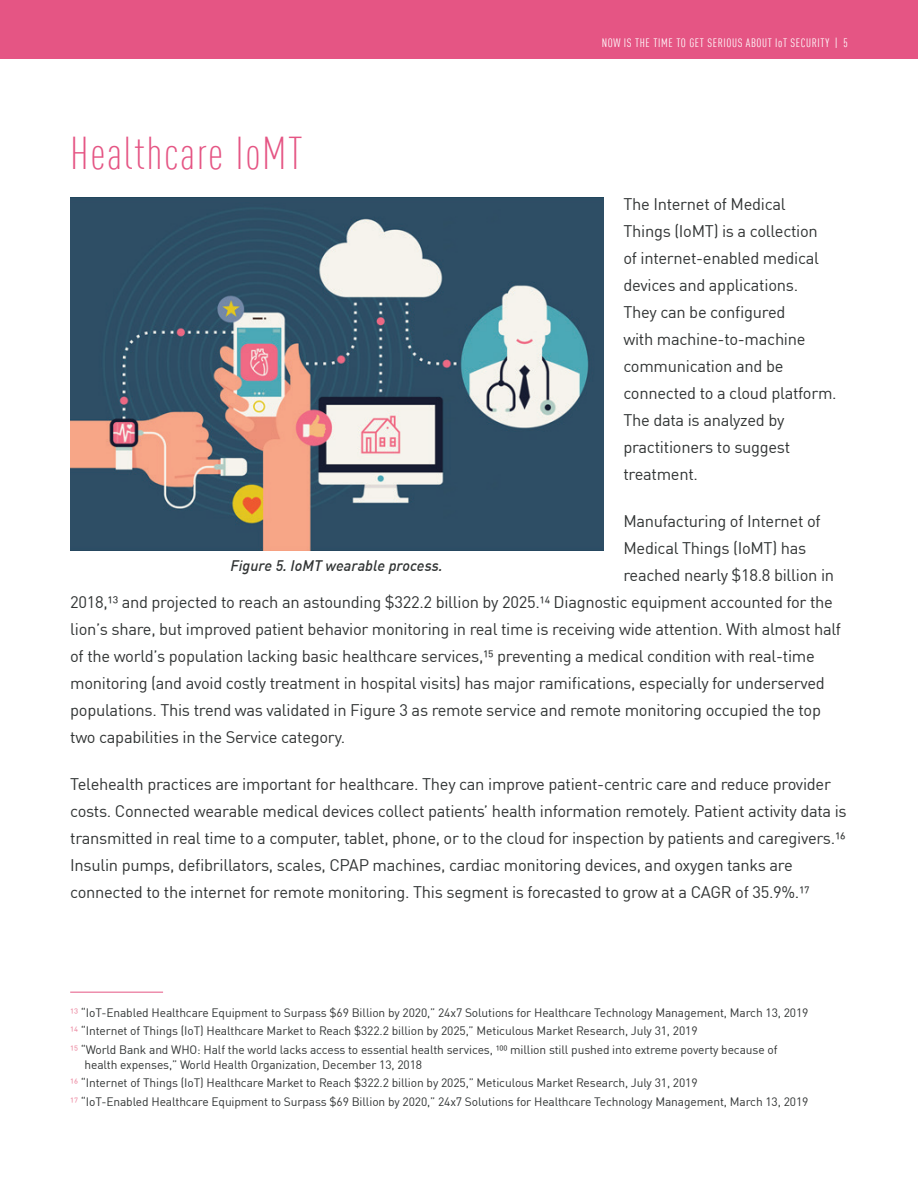
<style>
.page{position:relative;width:918px;height:1188px;background:#fff}
.page>*{position:absolute;margin:0;border:0;box-sizing:border-box;transform-origin:0 0}
.t1{font:300 condensed 45px "DIN Pro";letter-spacing:.035em;color:#e55584}
.t2{font:16.5px/27px "DIN Pro";letter-spacing:-.02em;color:#313434}
.t3{font:italic 500 15px "DIN Pro";color:#313434}
.t4{font:12px/18.8px "DIN Pro";letter-spacing:-.01em;color:#313434}
.t5{font:condensed 12px "DIN Pro";letter-spacing:.05em;color:#fff}
.s1{color:#ec8aa2}
</style>
<div class="page">
<div style="left:0;top:0;width:918px;height:58px;background:#e55584"></div>
<hr style="left:70px;top:992px;width:93px;height:1px;background:#e55584">
<img style="left:70px;top:198px;width:533px;height:353px">
<h1 class="t1" style="left:70px;top:123px;width:234px">Healthcare IoMT</h1>
<p class="t5" style="left:602px;top:34px;width:248px">NOW IS THE TIME TO GET SERIOUS ABOUT IoT SECURITY | 5</p>
<p class="t2" style="left:623px;top:189px;width:215px">The Internet of Medical<br>Things (IoMT) is a collection<br>of internet-enabled medical devices and applications.<br>They can be configured<br>with machine-to-machine communication and be connected to a cloud platform.<br>The data is analyzed by practitioners to suggest treatment.</p>
<p class="t2" style="left:623px;top:507px;width:199px">Manufacturing of Internet of</p>
<p class="t2" style="left:623px;top:534px;width:184px">Medical Things (IoMT) has</p>
<p class="t2" style="left:623px;top:561px;width:212px">reached nearly $18.8 billion in</p>
<p class="t2" style="left:70px;top:588px;width:764px">2018,13 and projected to reach an astounding $322.2 billion by 2025.14 Diagnostic equipment accounted for the</p>
<p class="t2" style="left:70px;top:615px;width:772px">lion’s share, but improved patient behavior monitoring in real time is receiving wide attention. With almost half</p>
<p class="t2" style="left:70px;top:642px;width:746px">of the world’s population lacking basic healthcare services,15 preventing a medical condition with real-time</p>
<p class="t2" style="left:70px;top:669px;width:756px">monitoring (and avoid costly treatment in hospital visits) has major ramifications, especially for underserved</p>
<p class="t2" style="left:70px;top:696px;width:752px">populations. This trend was validated in Figure 3 as remote service and remote monitoring occupied the top</p>
<p class="t2" style="left:70px;top:723px;width:276px">two capabilities in the Service category.</p>
<p class="t2" style="left:70px;top:770px;width:778px">Telehealth practices are important for healthcare. They can improve patient-centric care and reduce provider costs. Connected wearable medical devices collect patients’ health information remotely. Patient activity data is transmitted in real time to a computer, tablet, phone, or to the cloud for inspection by patients and caregivers.16<br>Insulin pumps, defibrillators, scales, CPAP machines, cardiac monitoring devices, and oxygen tanks are connected to the internet for remote monitoring. This segment is forecasted to grow at a CAGR of 35.9%.17</p>
<p class="t3" style="left:231px;top:554px;width:214px">Figure 5. IoMT wearable process.</p>
<p class="t4" style="left:70px;top:1002px;width:740px"><span class="s1">13</span> “IoT-Enabled Healthcare Equipment to Surpass $69 Billion by 2020,” 24x7 Solutions for Healthcare Technology Management, March 13, 2019<br><span class="s1">14</span> “Internet of Things (IoT) Healthcare Market to Reach $322.2 billion by 2025,” Meticulous Market Research, July 31, 2019<br><span class="s1">15</span> “World Bank and WHO: Half the world lacks access to essential health services, 100 million still pushed into extreme poverty because of</p>
<p class="t4" style="left:70px;top:1054px;width:740px;text-indent:14px">health expenses,” World Health Organization, December 13, 2018<br><span class="s1">16</span> “Internet of Things (IoT) Healthcare Market to Reach $322.2 billion by 2025,” Meticulous Market Research, July 31, 2019<br><span class="s1">17</span> “IoT-Enabled Healthcare Equipment to Surpass $69 Billion by 2020,” 24x7 Solutions for Healthcare Technology Management, March 13, 2019</p>
</div>
